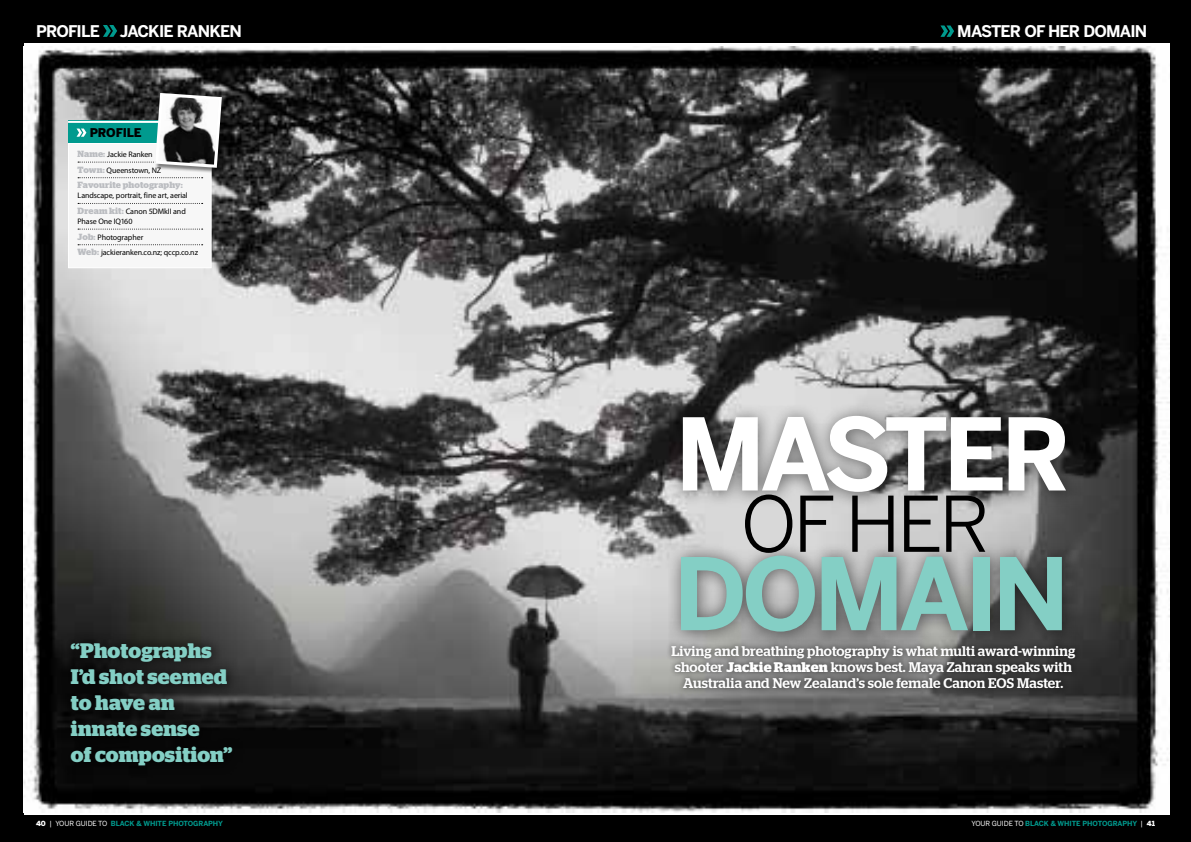
<style>
.page{position:relative;width:1191px;height:842px;background:#000}
.page>*{position:absolute;margin:0;border:0;box-sizing:border-box;transform-origin:0 0}
.t1{font:700 99px "Benton Sans";letter-spacing:-.05em;color:#fff}
.t2{font:700 99px "Benton Sans";letter-spacing:-.05em;color:#84cfc5}
.t3{font:76px "Benton Sans";color:#000}
.t4{font:700 21px/26px "Stag";letter-spacing:.005em;color:#84cfc5}
.t5{font:700 16px "Benton Sans";letter-spacing:-.05em;color:#fff}
.t6{font:500 14px/16px "Stag";letter-spacing:.01em;color:#fff;text-align:center}
.t7{font:900 12px "Benton Sans";letter-spacing:-.01em;color:#000}
.t8{font:700 9px "Stag";letter-spacing:.01em;color:#bbbdc1}
.t9{font:8px/15.7px "Myriad Pro";letter-spacing:-.01em;color:#000}
.t10{font:7px "Benton Sans";letter-spacing:-.015em;color:#fff}
.t11{font:700 7px "Benton Sans";letter-spacing:-.01em;color:#009a8e}
.s1{font-family:"Stag";font-weight:700;font-size:9px;color:#bbbdc1}
.s2{font-weight:700}
.s3{font-weight:900}
.s4{font-weight:700;color:#009a8e}
.s5{font-weight:400;color:#fff}
.s6{font-weight:900;color:#fff}
</style>
<div class="page">
<img style="left:24px;top:46px;width:1145px;height:766px">
<div style="left:665px;top:640px;width:415px;height:54px;background:#000;opacity:.47"></div>
<div style="left:668px;top:401px;width:413px;height:108px;background:#000;opacity:.56"></div>
<div style="left:61px;top:632px;width:184px;height:146px;background:#000;opacity:.85"></div>
<div style="left:666px;top:541px;width:413px;height:107px;background:#000;opacity:.57"></div>
<div style="left:68px;top:121px;width:144px;height:22px;background:#009a8e"></div>
<div style="left:69px;top:144px;width:142px;height:124px;background:#f7f7f7"></div>
<svg style="left:78px;top:177px;width:125px;height:1px"></svg>
<svg style="left:78px;top:203px;width:125px;height:1px"></svg>
<svg style="left:78px;top:229px;width:125px;height:1px"></svg>
<svg style="left:78px;top:244px;width:125px;height:1px"></svg>
<div style="left:68px;top:143px;width:144px;height:125px;border:1px solid #fff"></div>
<hr style="left:68px;top:121px;width:144px;height:2px;background:#fff">
<div style="left:155px;top:93px;width:72px;height:81px;background:#000;opacity:.5"></div>
<svg style="left:77px;top:91px;width:146px;height:78px"></svg>
<svg style="left:103px;top:25px;width:14px;height:12px"></svg>
<svg style="left:940px;top:25px;width:14px;height:12px"></svg>
<h3 class="t5" style="left:36px;top:21px;width:65px">PROFILE</h3>
<h3 class="t5" style="left:120px;top:21px;width:69px">JACKIE RAN</h3>
<h3 class="t5" style="left:209px;top:21px;width:22px">KEN</h3>
<h3 class="t5" style="left:957px;top:21px;width:25px">MASTER</h3>
<h3 class="t5" style="left:1024px;top:21px;width:106px">OF HER DOMAIN</h3>
<h3 class="t7" style="left:90px;top:125px;width:53px">PROFILE</h3>
<p class="t9" style="left:78px;top:146px;width:85px"><span class="s1">Name:</span> Jackie Ranken<br><span class="s1">Town:</span> Queenstown, NZ</p>
<p class="t8" style="left:78px;top:180px;width:107px">Favourite photography:</p>
<p class="t9" style="left:78px;top:188px;width:112px">Landscape, portrait, fine art, aerial<br><span class="s1">Dream kit:</span> Canon 5DMkII and</p>
<p class="t9" style="left:78px;top:213px;width:122px">Phase One IQ160<br><span class="s1">Job:</span> Photographer<br><span class="s1">Web:</span> jackieranken.co.nz; qccp.co.nz</p>
<h3 class="t4" style="left:71px;top:637px;width:163px">“Photographs<br>I’d shot seemed to have an innate sense<br>of composition”</h3>
<h1 class="t1" style="left:675px;top:395px;width:397px">MASTER</h1>
<h2 class="t3" style="left:740px;top:479px;width:251px">OF HER</h2>
<h1 class="t2" style="left:673px;top:535px;width:397px">DOMAIN</h1>
<h3 class="t6" style="left:671px;top:643px;width:405px">Living and breathing photography is what multi award-winning shooter <span class="s2">Jackie Ranken</span> knows best. Maya Zahran speaks with<br>Australia and New Zealand’s sole female Canon EOS Master.</h3>
<p class="t10" style="left:36px;top:819px;width:124px"><span class="s3">40</span> | YOUR GUIDE TO <span class="s4">BLACK &amp; WHITE</span></p>
<p class="t11" style="left:168px;top:819px;width:56px">PHOTOGRAPHY</p>
<p class="t10" style="left:971px;top:819px;width:103px">YOUR GUIDE TO <span class="s4">BLACK &amp; WHITE</span></p>
<p class="t11" style="left:1082px;top:819px;width:74px">PHOTOGRAPHY <span class="s5">|</span> <span class="s6">41</span></p>
</div>
